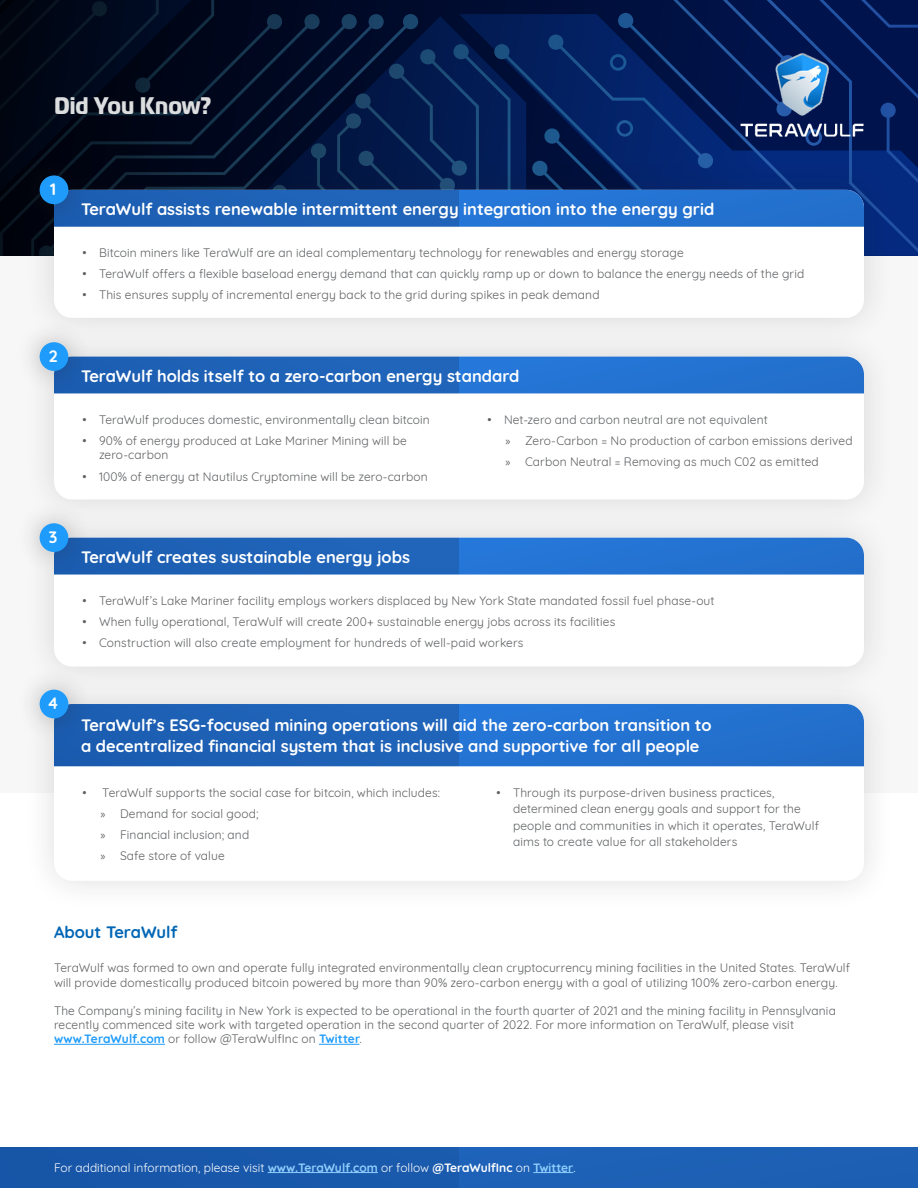
<style>
.page{position:relative;width:918px;height:1188px;background:#fff}
.page>*{position:absolute;margin:0;border:0;box-sizing:border-box;transform-origin:0 0}
.t1{font:700 24px "Magistral Cond";letter-spacing:-.005em;color:#dcddde}
.t2{font:700 16.5px/21px "Quicksand";color:#fff}
.t3{font:700 16.5px "Quicksand";color:#0065b4}
.Body{font:12px/14.4px "Quicksand";letter-spacing:.01em;color:#5d5f62}
.t4{font:12px "Quicksand";color:#fff}
.s1{font-family:"Myriad Pro"}
.s2{font-weight:700;color:#1f9cfb}
.s3{font-weight:700;color:#8fcefd}
.s4{font-weight:700}
</style>
<div class="page">
<div style="left:0;top:256px;width:918px;height:536px;background:#f7f7f7"></div>
<svg style="left:0;top:0;width:918px;height:256px;background:#03153e"></svg>
<div style="left:22px;top:158px;width:874px;height:191px;background:#231f20;opacity:.15"></div>
<div style="left:54px;top:190px;width:810px;height:128px;background:#fff;border-radius:18px"></div>
<div style="left:22px;top:325px;width:874px;height:206px;background:#f0f0f0"></div>
<div style="left:54px;top:357px;width:810px;height:143px;background:#fff;border-radius:18px"></div>
<div style="left:22px;top:672px;width:874px;height:240px;background:#231f20;opacity:.15"></div>
<div style="left:54px;top:704px;width:810px;height:177px;background:#fff;border-radius:18px"></div>
<img style="left:92px;top:190px;width:772px;height:37px">
<img style="left:92px;top:357px;width:772px;height:36px">
<img style="left:54px;top:704px;width:810px;height:62px">
<img style="left:740px;top:54px;width:124px;height:82px">
<hr style="left:54px;top:1044px;width:111px;height:1px;background:#1f9cfb">
<hr style="left:319px;top:1044px;width:40px;height:1px;background:#1f9cfb">
<img style="left:0;top:1148px;width:918px;height:40px">
<div style="left:16px;top:152px;width:76px;height:76px;background:#231f20;opacity:.33"></div>
<div style="left:40px;top:175px;width:28px;height:29px;background:#1f9cfb;border-radius:50%"></div>
<div style="left:16px;top:318px;width:76px;height:77px;background:#231f20;opacity:.33"></div>
<div style="left:40px;top:342px;width:28px;height:29px;background:#1f9cfb;border-radius:50%"></div>
<div style="left:22px;top:506px;width:874px;height:192px;background:#f0f0f0"></div>
<div style="left:54px;top:538px;width:810px;height:129px;background:#fff;border-radius:18px"></div>
<img style="left:92px;top:538px;width:772px;height:37px">
<div style="left:16px;top:499px;width:76px;height:77px;background:#231f20;opacity:.33"></div>
<div style="left:40px;top:523px;width:28px;height:29px;background:#1f9cfb;border-radius:50%"></div>
<div style="left:15px;top:666px;width:78px;height:76px;background:#231f20;opacity:.33"></div>
<div style="left:40px;top:690px;width:28px;height:28px;background:#1f9cfb;border-radius:50%"></div>
<hr style="left:268px;top:1172px;width:110px;height:1px;background:#8fcefd">
<hr style="left:533px;top:1172px;width:40px;height:1px;background:#8fcefd">
<h1 class="t1" style="left:54px;top:91px;width:159px">Did You Know?</h1>
<h2 class="t2" style="left:50px;top:177px;width:8px">1</h2>
<h2 class="t2" style="left:49px;top:344px;width:10px">2</h2>
<h2 class="t2" style="left:49px;top:525px;width:10px">3</h2>
<h2 class="t2" style="left:47px;top:692px;width:13px">4</h2>
<h2 class="t2" style="left:81px;top:197px;width:635px">TeraWulf assists renewable intermittent energy integration into the energy grid</h2>
<p class="Body" style="left:82px;top:244px;width:603px">• Bitcoin miners like TeraWulf are an ideal complementary technology for renewables and energy storage</p>
<p class="Body" style="left:82px;top:266px;width:723px">• TeraWulf offers a flexible baseload energy demand that can quickly ramp up or down to balance the energy needs of the grid</p>
<p class="Body" style="left:82px;top:287px;width:519px">• This ensures supply of incremental energy back to the grid during spikes in peak demand</p>
<h2 class="t2" style="left:81px;top:364px;width:440px">TeraWulf holds itself to a zero-carbon energy standard</h2>
<p class="Body" style="left:82px;top:411px;width:349px">• TeraWulf produces domestic, environmentally clean bitcoin</p>
<p class="Body" style="left:99px;top:432px;width:309px;text-indent:-16px">• 90% of energy produced at Lake Mariner Mining will be zero-carbon</p>
<p class="Body" style="left:82px;top:468px;width:347px">• 100% of energy at Nautilus Cryptomine will be zero-carbon</p>
<p class="Body" style="left:488px;top:411px;width:282px">• Net-zero and carbon neutral are not equivalent</p>
<p class="Body" style="left:506px;top:432px;width:349px"><span class="s1">»</span> Zero-Carbon = No production of carbon emissions derived</p>
<p class="Body" style="left:506px;top:453px;width:315px"><span class="s1">»</span> Carbon Neutral = Removing as much C02 as emitted</p>
<h2 class="t2" style="left:81px;top:545px;width:330px">TeraWulf creates sustainable energy jobs</h2>
<p class="Body" style="left:82px;top:592px;width:634px">• TeraWulf’s Lake Mariner facility employs workers displaced by New York State mandated fossil fuel phase-out</p>
<p class="Body" style="left:82px;top:613px;width:534px">• When fully operational, TeraWulf will create 200+ sustainable energy jobs across its facilities</p>
<p class="Body" style="left:82px;top:635px;width:442px">• Construction will also create employment for hundreds of well-paid workers</p>
<h2 class="t2" style="left:81px;top:713px;width:632px">TeraWulf’s ESG-focused mining operations will aid the zero-carbon transition to a decentralized financial system that is inclusive and supportive for all people</h2>
<p class="Body" style="left:82px;top:784px;width:359px">• TeraWulf supports the social case for bitcoin, which includes:</p>
<p class="Body" style="left:100px;top:805px;width:160px"><span class="s1">»</span> Demand for social good;</p>
<p class="Body" style="left:100px;top:826px;width:150px"><span class="s1">»</span> Financial inclusion; and</p>
<p class="Body" style="left:100px;top:847px;width:126px"><span class="s1">»</span> Safe store of value</p>
<p class="Body" style="left:513px;top:783px;width:307px;line-height:16.5px;text-indent:-16px">• Through its purpose-driven business practices, determined clean energy goals and support for the people and communities in which it operates, TeraWulf aims to create value for all stakeholders</p>
<h2 class="t3" style="left:54px;top:918px;width:125px">About TeraWulf</h2>
<p class="Body" style="left:54px;top:960px;width:797px">TeraWulf was formed to own and operate fully integrated environmentally clean cryptocurrency mining facilities in the United States. TeraWulf will provide domestically produced bitcoin powered by more than 90% zero-carbon energy with a goal of utilizing 100% zero-carbon energy.</p>
<p class="Body" style="left:54px;top:1002px;width:783px">The Company’s mining facility in New York is expected to be operational in the fourth quarter of 2021 and the mining facility in Pennsylvania recently commenced site work with targeted operation in the second quarter of 2022. For more information on TeraWulf, please visit <span class="s2">www.TeraWulf.com</span> or follow @TeraWulfInc on <span class="s2">Twitter</span>.</p>
<h2 class="t4" style="left:54px;top:1158px;width:523px">For additional information, please visit <span class="s3">www.TeraWulf.com</span> or follow <span class="s4">@TeraWulfInc</span> on <span class="s3">Twitter</span>.</h2>
</div>
